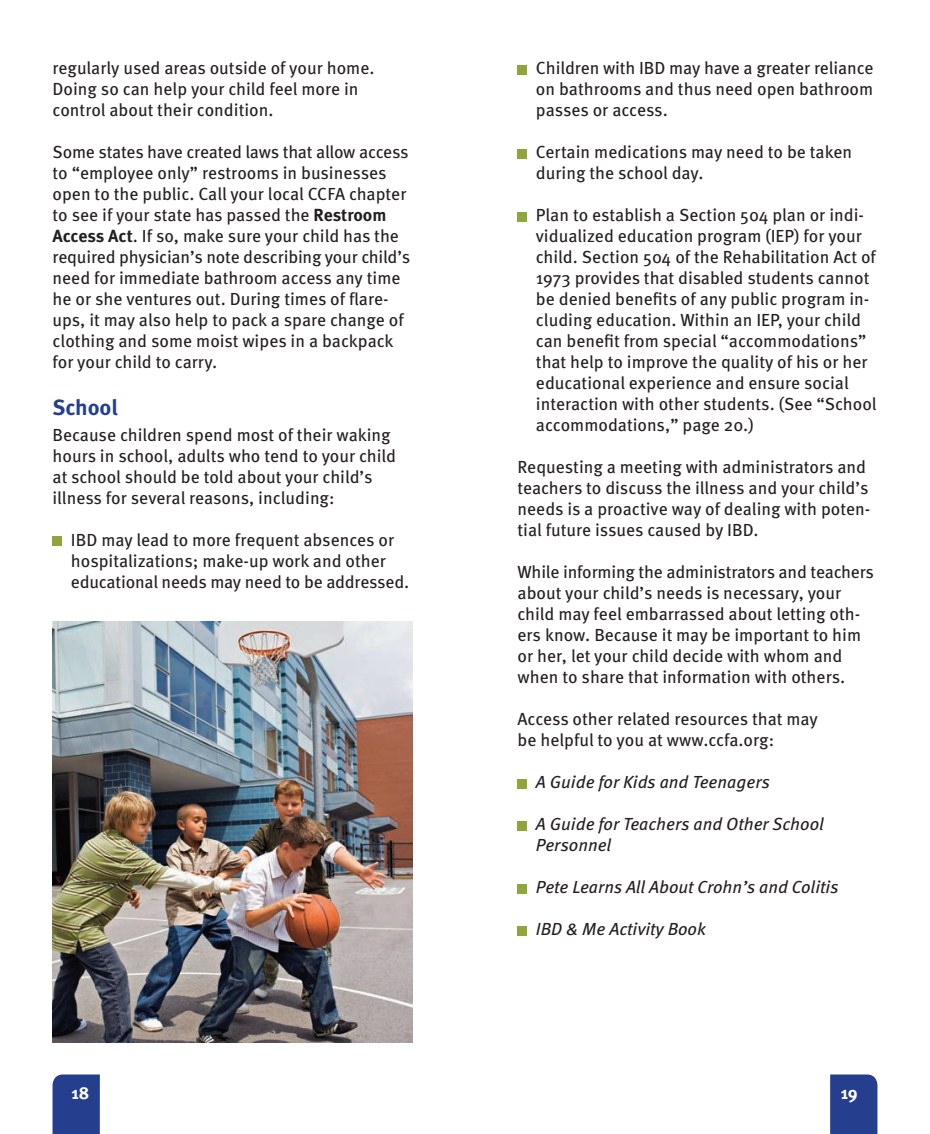
<style>
.page{position:relative;width:930px;height:1134px;background:#fff}
.page>*{position:absolute;margin:0;border:0;box-sizing:border-box;transform-origin:0 0}
.t1{font:700 21.88px "Meta Pro";color:#253f8e}
.t2{font:17.5px/21px "Meta Pro";color:#231f20}
.t3{font:italic 17.5px/21px "Meta Pro";color:#231f20}
.t4{font:700 17.5px "Meta";color:#fff}
.s1{font-weight:700}
</style>
<div class="page">
<div style="left:830px;top:1074px;width:47px;height:60px;background:#253f8e"></div>
<div style="left:517px;top:149px;width:10px;height:9px;background:#90a63b"></div>
<div style="left:517px;top:212px;width:10px;height:9px;background:#90a63b"></div>
<div style="left:517px;top:779px;width:10px;height:9px;background:#90a63b"></div>
<div style="left:517px;top:821px;width:10px;height:9px;background:#90a63b"></div>
<div style="left:517px;top:884px;width:10px;height:9px;background:#90a63b"></div>
<div style="left:517px;top:926px;width:10px;height:9px;background:#90a63b"></div>
<div style="left:517px;top:65px;width:10px;height:9px;background:#90a63b"></div>
<div style="left:52px;top:1074px;width:48px;height:60px;background:#253f8e"></div>
<div style="left:52px;top:536px;width:10px;height:10px;background:#90a63b"></div>
<img style="left:52px;top:621px;width:360px;height:422px">
<p class="t2" style="left:52px;top:60px;width:323px">regularly used areas outside of your home.<br>Doing so can help your child feel more in control about their condition.</p>
<p class="t2" style="left:52px;top:144px;width:359px">Some states have created laws that allow access to “employee only” restrooms in businesses open to the public. Call your local CCFA chapter to see if your state has passed the <span class="s1">Restroom Access Act</span>. If so, make sure your child has the required physician’s note describing your child’s need for immediate bathroom access any time he or she ventures out. During times of flare&shy;ups, it may also help to pack a spare change of clothing and some moist wipes in a backpack for your child to carry.</p>
<p class="t1" style="left:52px;top:400px;width:67px">School</p>
<p class="t2" style="left:52px;top:426px;width:345px">Because children spend most of their waking hours in school, adults who tend to your child at school should be told about your child’s illness for several reasons, including:</p>
<p class="t2" style="left:71px;top:531px;width:340px">IBD may lead to more frequent absences or hospitalizations; make-up work and other educational needs may need to be addressed.</p>
<p class="t4" style="left:71px;top:1086px;width:19px">18</p>
<p class="t2" style="left:536px;top:60px;width:339px;text-align:justify">Children with IBD may have a greater reliance on bathrooms and thus need open bathroom passes or access.</p>
<p class="t2" style="left:536px;top:144px;width:318px">Certain medications may need to be taken during the school day.</p>
<p class="t2" style="left:536px;top:207px;width:342px">Plan to establish a Section 504 plan or indi&shy;vidualized education program (IEP) for your child. Section 504 of the Rehabilitation Act of 1973 provides that disabled students cannot be denied benefits of any public program in&shy;cluding education. Within an IEP, your child can benefit from special “accommodations” that help to improve the quality of his or her educational experience and ensure social interaction with other students. (See “School accommodations,” page 20.)</p>
<p class="t2" style="left:517px;top:459px;width:354px">Requesting a meeting with administrators and teachers to discuss the illness and your child’s needs is a proactive way of dealing with poten&shy;tial future issues caused by IBD.</p>
<p class="t2" style="left:517px;top:564px;width:358px">While informing the administrators and teachers about your child’s needs is necessary, your child may feel embarrassed about letting oth&shy;ers know. Because it may be important to him or her, let your child decide with whom and when to share that information with others.</p>
<p class="t2" style="left:517px;top:711px;width:302px">Access other related resources that may be helpful to you at www.ccfa.org:</p>
<p class="t3" style="left:536px;top:774px;width:235px">A Guide for Kids and Teenagers</p>
<p class="t3" style="left:536px;top:816px;width:289px">A Guide for Teachers and Other School<br>Personnel</p>
<p class="t3" style="left:536px;top:879px;width:304px">Pete Learns All About Crohn’s and Colitis</p>
<p class="t3" style="left:536px;top:921px;width:171px">IBD &amp; Me Activity Book</p>
<p class="t4" style="left:840px;top:1086px;width:19px">19</p>
</div>
